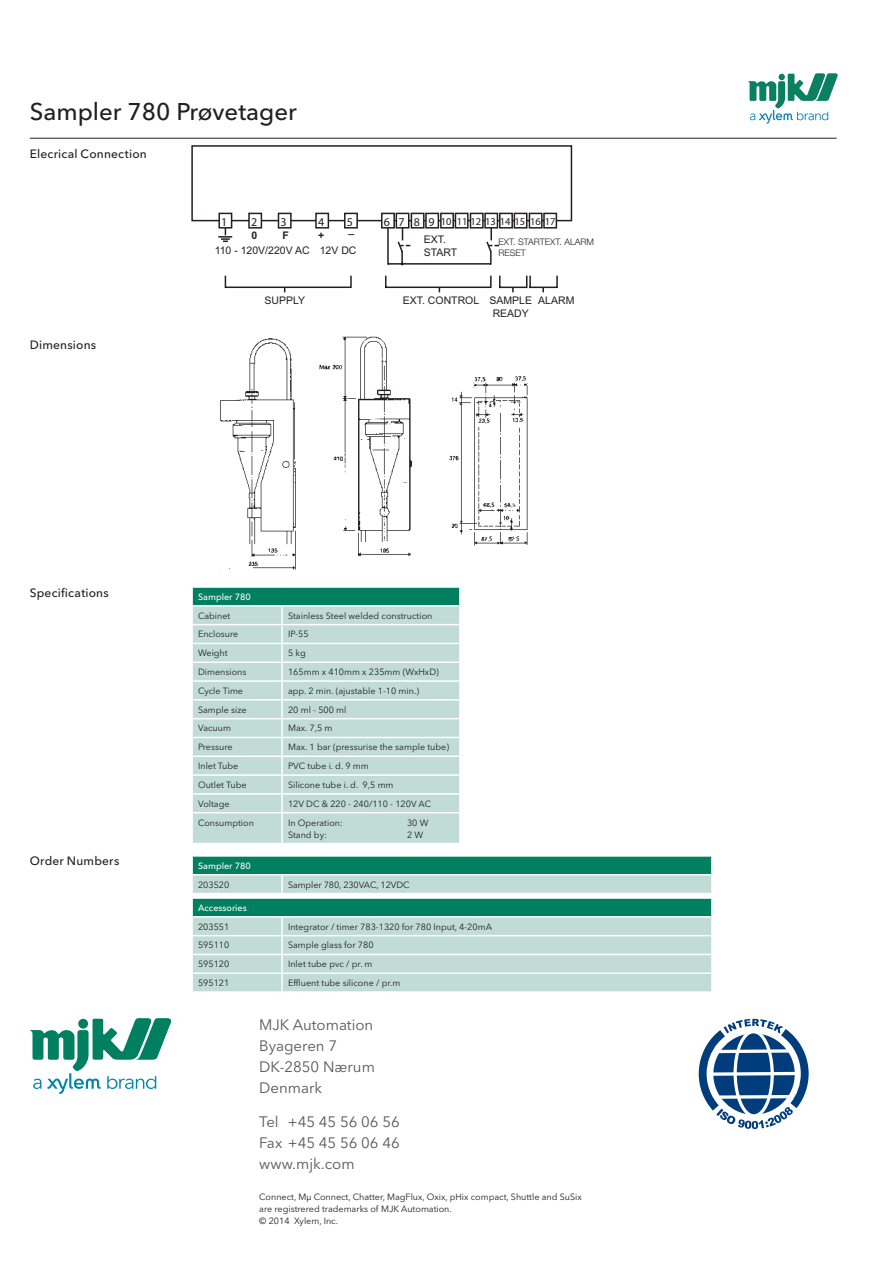
<style>
.page{position:relative;width:893px;height:1263px;background:#fff}
.page>*{position:absolute;margin:0;border:0;box-sizing:border-box;transform-origin:0 0}
.t1{font:500 24px "Avenir Next LT Pro";color:#231f20}
.address{font:15px/21px "Avenir Next LT Pro";color:#57585a}
.Overskrift{font:500 12px "Avenir Next LT Pro";letter-spacing:.02em;color:#231f20}
.t2{font:12px "Myriad Pro";color:#231f20}
.t3{font:10.5px/12.6px "Arial";color:#231f20;text-align:right}
.t4{font:10.5px "Myriad Pro";color:#231f20}
.t5{font:700 10.5px "Arial";color:#231f20}
.skematekst_copy{font:9px "Avenir Next LT Pro";color:#231f20}
.legal_copy{font:9px/12px "Avenir Next LT Pro";color:#231f20}
.skematekst_hvid_medi{font:500 9px "Avenir Next LT Pro";color:#fff}
.Tegningtekst{font:300 9px/10.8px "Helvetica Neue";color:#231f20}
.s1{font-size:12px}
</style>
<div class="page">
<svg style="left:30px;top:1018px;width:142px;height:76px"></svg>
<svg style="left:192px;top:856px;width:520px;height:135px;background:#95c7ba"></svg>
<hr style="left:191px;top:893px;width:91px;height:1px;background:#fff">
<hr style="left:282px;top:893px;width:431px;height:1px;background:#fff">
<div style="left:192px;top:587px;width:268px;height:19px;background:#008061"></div>
<div style="left:193px;top:607px;width:266px;height:236px;background:#c0dcd4"></div>
<hr style="left:191px;top:586px;width:91px;height:2px;background:#fff">
<hr style="left:282px;top:586px;width:179px;height:2px;background:#fff">
<hr style="left:191px;top:605px;width:91px;height:2px;background:#fff">
<hr style="left:282px;top:605px;width:179px;height:2px;background:#fff">
<hr style="left:191px;top:624px;width:91px;height:1px;background:#fff">
<hr style="left:282px;top:624px;width:179px;height:1px;background:#fff">
<hr style="left:191px;top:643px;width:91px;height:1px;background:#fff">
<hr style="left:282px;top:643px;width:179px;height:1px;background:#fff">
<hr style="left:191px;top:661px;width:91px;height:2px;background:#fff">
<hr style="left:282px;top:661px;width:179px;height:2px;background:#fff">
<hr style="left:191px;top:680px;width:91px;height:2px;background:#fff">
<hr style="left:282px;top:680px;width:179px;height:2px;background:#fff">
<hr style="left:191px;top:699px;width:91px;height:2px;background:#fff">
<hr style="left:282px;top:699px;width:179px;height:2px;background:#fff">
<hr style="left:191px;top:718px;width:91px;height:1px;background:#fff">
<hr style="left:282px;top:718px;width:179px;height:1px;background:#fff">
<hr style="left:191px;top:737px;width:91px;height:1px;background:#fff">
<hr style="left:282px;top:737px;width:179px;height:1px;background:#fff">
<hr style="left:191px;top:755px;width:91px;height:2px;background:#fff">
<hr style="left:282px;top:755px;width:179px;height:2px;background:#fff">
<hr style="left:191px;top:774px;width:91px;height:2px;background:#fff">
<hr style="left:282px;top:774px;width:179px;height:2px;background:#fff">
<hr style="left:191px;top:793px;width:91px;height:2px;background:#fff">
<svg style="left:192px;top:588px;width:1px;height:224px"></svg>
<hr style="left:282px;top:793px;width:179px;height:2px;background:#fff">
<svg style="left:281px;top:607px;width:2px;height:205px"></svg>
<svg style="left:459px;top:588px;width:1px;height:224px"></svg>
<hr style="left:191px;top:812px;width:91px;height:1px;background:#fff">
<hr style="left:282px;top:812px;width:179px;height:1px;background:#fff">
<hr style="left:281px;top:813px;width:2px;height:30px;background:#fff">
<svg style="left:748px;top:73px;width:90px;height:51px"></svg>
<hr style="left:30px;top:138px;width:807px;height:1px;background:#231f20">
<img style="left:220px;top:336px;width:308px;height:235px">
<div style="left:475px;top:556px;width:83px;height:20px;background:#fff"></div>
<div style="left:208px;top:431px;width:21px;height:139px;background:#fff"></div>
<div style="left:191px;top:145px;width:381px;height:76px;border:2px solid #231f20"></div>
<div style="left:218px;top:213px;width:14px;height:16px;background:#fff;border:2px solid #231f20"></div>
<div style="left:248px;top:213px;width:14px;height:16px;background:#fff;border:2px solid #231f20"></div>
<div style="left:278px;top:213px;width:14px;height:16px;background:#fff;border:2px solid #231f20"></div>
<div style="left:315px;top:213px;width:14px;height:16px;background:#fff;border:2px solid #231f20"></div>
<div style="left:381px;top:213px;width:14px;height:16px;background:#fff;border:2px solid #231f20"></div>
<div style="left:396px;top:213px;width:13px;height:16px;background:#fff;border:2px solid #231f20"></div>
<div style="left:411px;top:213px;width:14px;height:16px;background:#fff;border:2px solid #231f20"></div>
<div style="left:425px;top:213px;width:14px;height:16px;background:#fff;border:2px solid #231f20"></div>
<div style="left:440px;top:213px;width:14px;height:16px;background:#fff;border:2px solid #231f20"></div>
<div style="left:455px;top:213px;width:14px;height:16px;background:#fff;border:2px solid #231f20"></div>
<div style="left:470px;top:213px;width:14px;height:16px;background:#fff;border:2px solid #231f20"></div>
<div style="left:484px;top:213px;width:14px;height:16px;background:#fff;border:2px solid #231f20"></div>
<div style="left:499px;top:213px;width:14px;height:16px;background:#fff;border:2px solid #231f20"></div>
<div style="left:514px;top:213px;width:13px;height:16px;background:#fff;border:2px solid #231f20"></div>
<div style="left:529px;top:213px;width:14px;height:16px;background:#fff;border:2px solid #231f20"></div>
<div style="left:543px;top:213px;width:14px;height:16px;background:#fff;border:2px solid #231f20"></div>
<div style="left:344px;top:213px;width:14px;height:16px;background:#fff;border:2px solid #231f20"></div>
<svg style="left:218px;top:228px;width:14px;height:14px"></svg>
<svg style="left:386px;top:226px;width:113px;height:40px"></svg>
<hr style="left:225px;top:287px;width:126px;height:1px;background:#231f20">
<svg style="left:350px;top:276px;width:2px;height:12px"></svg>
<svg style="left:385px;top:276px;width:1px;height:12px"></svg>
<hr style="left:386px;top:287px;width:105px;height:1px;background:#231f20">
<svg style="left:490px;top:276px;width:2px;height:12px"></svg>
<svg style="left:499px;top:276px;width:59px;height:16px"></svg>
<svg style="left:699px;top:1019px;width:110px;height:110px"></svg>
<p class="t1" style="left:30px;top:98px;width:269px">Sampler 780 Prøvetager</p>
<p class="Overskrift" style="left:30px;top:146px;width:119px">Elecrical Connection</p>
<p class="Overskrift" style="left:30px;top:337px;width:68px">Dimensions</p>
<p class="t2" style="left:221px;top:214px;width:8px">1</p>
<p class="t2" style="left:251px;top:214px;width:8px">2</p>
<p class="t2" style="left:281px;top:214px;width:8px">3</p>
<p class="t2" style="left:318px;top:214px;width:8px">4</p>
<p class="t2" style="left:347px;top:214px;width:8px">5</p>
<p class="t4" style="left:384px;top:215px;width:173px"><span class="s1">6 7 8 9</span> 10 1112131415 1617</p>
<p class="t5" style="left:252px;top:228px;width:7px">0</p>
<p class="t5" style="left:283px;top:228px;width:8px">F</p>
<p class="t5" style="left:318px;top:228px;width:8px">+</p>
<p class="t5" style="left:348px;top:222px;width:7px">_</p>
<p class="t3" style="left:215px;top:244px;width:96px">110 - 120V/220V AC</p>
<p class="t3" style="left:320px;top:244px;width:38px">12V DC</p>
<p class="t3" style="left:424px;top:233px;width:35px;text-align:left">EXT.<br>START</p>
<p class="Tegningtekst" style="left:498px;top:236px;width:97px">EXT. STARTEXT. ALARM<br>RESET</p>
<p class="t3" style="left:265px;top:294px;width:42px">SUPPLY</p>
<p class="t3" style="left:403px;top:294px;width:131px">EXT. CONTROL SAMPLE<br>READY</p>
<p class="t3" style="left:538px;top:294px;width:38px">ALARM</p>
<p class="Overskrift" style="left:30px;top:585px;width:80px">Specifications</p>
<p class="Overskrift" style="left:30px;top:854px;width:91px">Order Numbers</p>
<p class="skematekst_hvid_medi" style="left:198px;top:591px;width:54px">Sampler 780</p>
<p class="skematekst_copy" style="left:198px;top:610px;width:34px">Cabinet</p>
<p class="skematekst_copy" style="left:288px;top:610px;width:146px">Stainless Steel welded construction</p>
<p class="skematekst_copy" style="left:198px;top:629px;width:42px">Enclosure</p>
<p class="skematekst_copy" style="left:288px;top:629px;width:22px">IP-55</p>
<p class="skematekst_copy" style="left:198px;top:648px;width:31px">Weight</p>
<p class="skematekst_copy" style="left:288px;top:648px;width:19px">5 kg</p>
<p class="skematekst_copy" style="left:198px;top:666px;width:50px">Dimensions</p>
<p class="skematekst_copy" style="left:288px;top:666px;width:152px">165mm x 410mm x 235mm (WxHxD)</p>
<p class="skematekst_copy" style="left:198px;top:685px;width:47px">Cycle Time</p>
<p class="skematekst_copy" style="left:288px;top:685px;width:132px">app. 2 min. (ajustable 1-10 min.)</p>
<p class="skematekst_copy" style="left:198px;top:704px;width:50px">Sample size</p>
<p class="skematekst_copy" style="left:288px;top:704px;width:60px">20 ml - 500 ml</p>
<p class="skematekst_copy" style="left:198px;top:723px;width:34px">Vacuum</p>
<p class="skematekst_copy" style="left:288px;top:723px;width:46px">Max. 7,5 m</p>
<p class="skematekst_copy" style="left:198px;top:742px;width:36px">Pressure</p>
<p class="skematekst_copy" style="left:288px;top:742px;width:162px">Max. 1 bar (pressurise the sample tube)</p>
<p class="skematekst_copy" style="left:198px;top:760px;width:42px">Inlet Tube</p>
<p class="skematekst_copy" style="left:288px;top:760px;width:82px">PVC tube i. d. 9 mm</p>
<p class="skematekst_copy" style="left:198px;top:779px;width:50px">Outlet Tube</p>
<p class="skematekst_copy" style="left:288px;top:779px;width:107px">Silicone tube i. d. 9,5 mm</p>
<p class="skematekst_copy" style="left:198px;top:798px;width:33px">Voltage</p>
<p class="skematekst_copy" style="left:288px;top:798px;width:145px">12V DC &amp; 220 - 240/110 - 120V AC</p>
<p class="skematekst_copy" style="left:198px;top:817px;width:57px">Consumption</p>
<p class="skematekst_copy" style="left:288px;top:817px;width:56px">In Operation:</p>
<p class="skematekst_copy" style="left:407px;top:817px;width:23px">30 W</p>
<p class="skematekst_copy" style="left:288px;top:829px;width:40px">Stand by:</p>
<p class="skematekst_copy" style="left:407px;top:829px;width:18px">2 W</p>
<p class="skematekst_hvid_medi" style="left:198px;top:860px;width:54px">Sampler 780</p>
<p class="skematekst_copy" style="left:198px;top:879px;width:33px">203520</p>
<p class="skematekst_copy" style="left:288px;top:879px;width:123px">Sampler 780, 230VAC, 12VDC</p>
<p class="skematekst_hvid_medi" style="left:198px;top:902px;width:50px">Accessories</p>
<p class="skematekst_copy" style="left:198px;top:921px;width:33px">203551</p>
<p class="skematekst_copy" style="left:288px;top:921px;width:205px">Integrator / timer 783-1320 for 780 Input, 4-20mA</p>
<p class="skematekst_copy" style="left:198px;top:940px;width:33px">595110</p>
<p class="skematekst_copy" style="left:288px;top:940px;width:87px">Sample glass for 780</p>
<p class="skematekst_copy" style="left:198px;top:959px;width:33px">595120</p>
<p class="skematekst_copy" style="left:288px;top:959px;width:86px">Inlet tube pvc / pr. m</p>
<p class="skematekst_copy" style="left:198px;top:977px;width:33px">595121</p>
<p class="skematekst_copy" style="left:288px;top:977px;width:114px">Effluent tube silicone / pr.m</p>
<p class="address" style="left:259px;top:1014px;width:117px">MJK Automation<br>Byageren 7<br>DK-2850 Nærum<br>Denmark</p>
<p class="address" style="left:259px;top:1111px;width:142px;text-align:justify">Tel +45 45 56 06 56<br>Fax +45 45 56 06 46 www.mjk.com</p>
<p class="legal_copy" style="left:259px;top:1190px;width:324px">Connect, Mµ Connect, Chatter, MagFlux, Oxix, pHix compact, Shuttle and SuSix are registrered trademarks of MJK Automation.</p>
<p class="legal_copy" style="left:259px;top:1214px;width:80px">© 2014 Xylem, Inc.</p>
</div>
